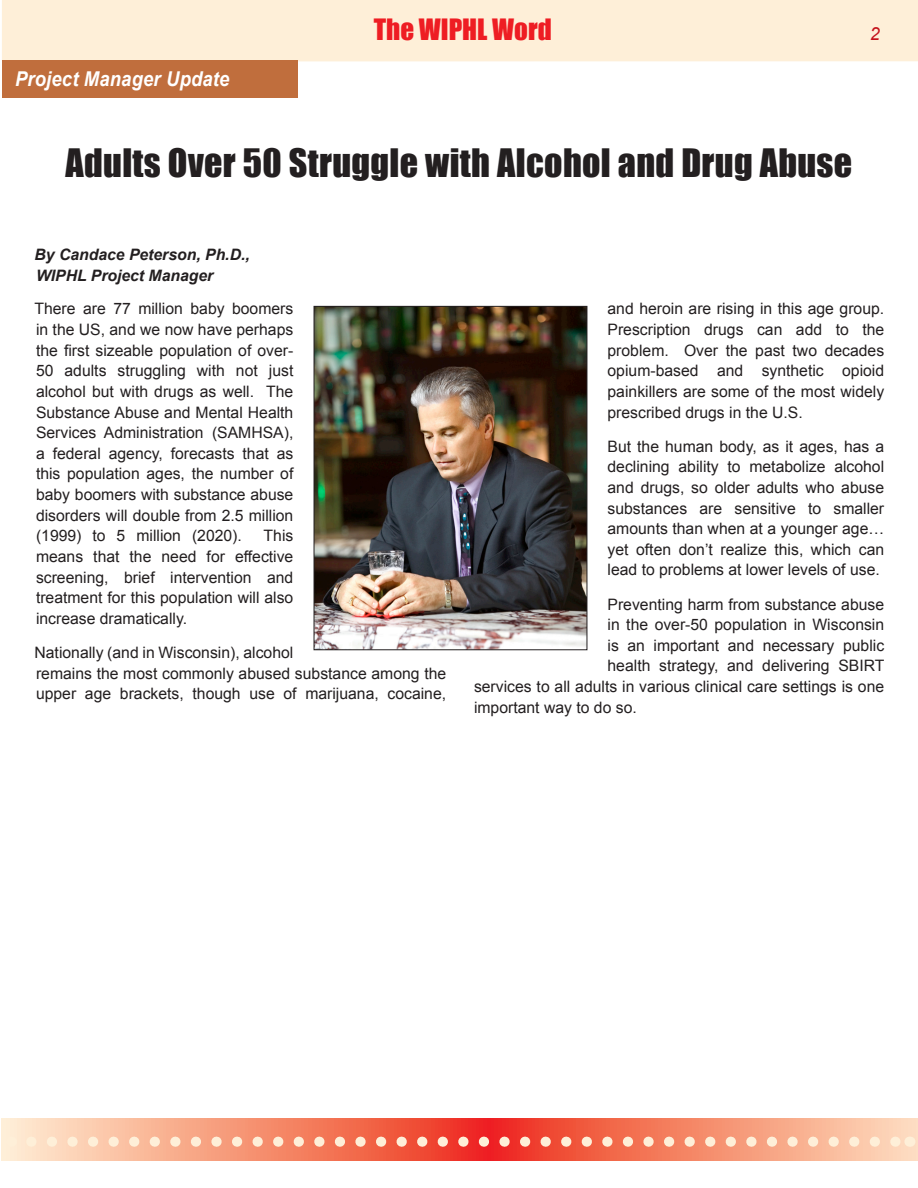
<style>
.page{position:relative;width:918px;height:1188px;background:#fff}
.page>*{position:absolute;margin:0;border:0;box-sizing:border-box;transform-origin:0 0}
.headline{font:36px "Impact";letter-spacing:.01em;color:#231f20}
.t1{font:27px "Impact";color:#ee1d23}
.Sub_head_reversed{font:italic 700 20.4px "Arial";letter-spacing:.01em;color:#fff;scale:.9 1}
.t2{font:italic 18px "Arial";color:#c4121a}
.Body_10_5{font:15.75px/20.7px "Arial";color:#231f20;text-align:justify}
.author{font:italic 700 15.75px/20.7px "Arial";color:#231f20}
</style>
<div class="page">
<div style="left:2px;top:0;width:916px;height:62px;background:#feefd8"></div>
<svg style="left:2px;top:1118px;width:916px;height:42px;background:#f58e73"></svg>
<svg style="left:31px;top:1137px;width:868px;height:10px;background:#f8b096"></svg>
<div style="left:2px;top:60px;width:295px;height:38px;background:#c06e3d"></div>
<img style="left:316px;top:308px;width:269px;height:340px">
<div style="left:314px;top:306px;width:273px;height:344px;border:1px solid #231f20"></div>
<p class="Sub_head_reversed" style="left:15px;top:66px;width:240px">Project Manager Update</p>
<p class="t1" style="left:374px;top:9px;width:179px">The WIPHL Word</p>
<p class="t2" style="left:870px;top:22px;width:12px">2</p>
<p class="headline" style="left:66px;top:135px;width:788px">Adults Over 50 Struggle with Alcohol and Drug Abuse</p>
<p class="author" style="left:34px;top:245px;width:217px">By Candace Peterson, Ph.D.,<br>WIPHL Project Manager</p>
<p class="Body_10_5" style="left:34px;top:299px;width:260px">There are 77 million baby boomers in the US, and we now have perhaps the first sizeable population of over-50 adults struggling with not just alcohol but with drugs as well. The Substance Abuse and Mental Health Services Administration (SAMHSA), a federal agency, forecasts that as this population ages, the number of baby boomers with substance abuse disorders will double from 2.5 million (1999) to 5 million (2020).</p>
<p class="Body_10_5" style="left:36px;top:526px;width:259px;text-indent:228px">This means that the need for effective screening, brief intervention and treatment for this population will also increase dramatically.</p>
<p class="Body_10_5" style="left:34px;top:642px;width:413px;text-align:left">Nationally (and in Wisconsin), alcohol<br>remains the most commonly abused substance among the upper age brackets, though use of marijuana, cocaine,</p>
<p class="Body_10_5" style="left:608px;top:299px;width:278px">and heroin are rising in this age group.<br>Prescription drugs can add to the problem. Over the past two decades opium-based and synthetic opioid painkillers are some of the most widely prescribed drugs in the U.S.</p>
<p class="Body_10_5" style="left:608px;top:436px;width:278px">But the human body, as it ages, has a declining ability to metabolize alcohol and drugs, so older adults who abuse substances are sensitive to smaller amounts than when at a younger age… yet often don’t realize this, which can lead to problems at lower levels of use.</p>
<p class="Body_10_5" style="left:608px;top:594px;width:278px">Preventing harm from substance abuse</p>
<p class="Body_10_5" style="left:608px;top:615px;width:278px">in the over-50 population in Wisconsin</p>
<p class="Body_10_5" style="left:608px;top:635px;width:278px">is an important and necessary public</p>
<p class="Body_10_5" style="left:608px;top:656px;width:278px">health strategy, and delivering SBIRT</p>
<p class="Body_10_5" style="left:474px;top:676px;width:412px">services to all adults in various clinical care settings is one</p>
<p class="Body_10_5" style="left:474px;top:697px;width:164px">important way to do so.</p>
</div>
